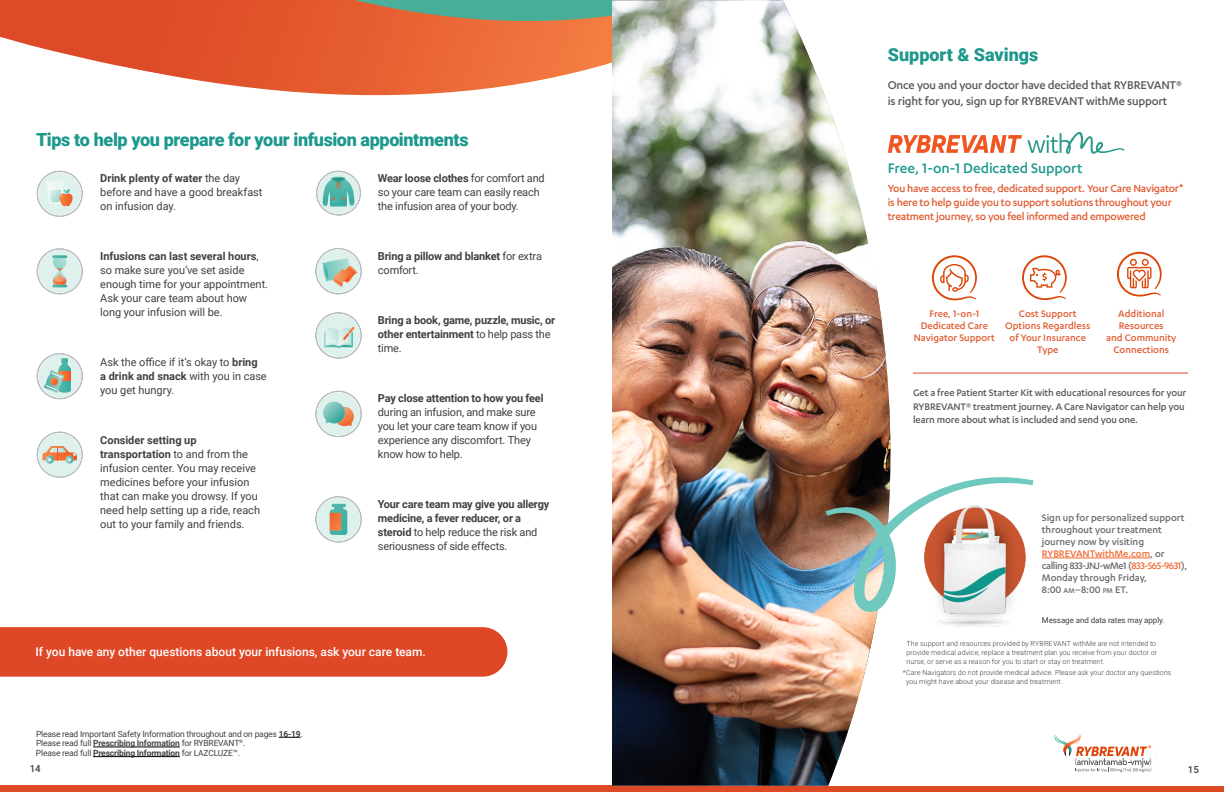
<style>
.page{position:relative;width:1224px;height:792px;background:#fff}
.page>*{position:absolute;margin:0;border:0;box-sizing:border-box;transform-origin:0 0}
.t1{font:900 18px "Roboto";letter-spacing:-.02em;color:#1d988c}
.t2{font:900 18px "Roboto";color:#1d988c}
.t3{font:500 16px "Karbon";letter-spacing:-.005em;color:#1d988c}
.t4{font:500 13px/15.6px "Karbon";letter-spacing:-.015em;color:#58595b}
.t5{font:500 12px/14.4px "Karbon";letter-spacing:-.02em;color:#e15c32}
.t6{font:500 12px "Roboto";color:#fff}
.t7{font:11px/14px "Roboto";letter-spacing:-.005em;color:#414042}
.t8{font:700 11px/14px "Roboto";letter-spacing:-.015em;color:#414042}
.t9{font:500 11px/12px "Karbon";color:#696a6d}
.t10{font:500 11px/13.2px "Karbon";letter-spacing:-.01em;color:#58595b}
.t11{font:500 11px/12px "Karbon";color:#e15c32;text-align:center}
.t12{font:500 9.7px "Roboto";color:#414042}
.t13{font:8.5px/9.7px "Roboto";letter-spacing:-.02em;color:#414042}
.t14{font:8px "Roboto";letter-spacing:-.01em;color:#414042}
.t15{font:300 7px/8.8px "Roboto";letter-spacing:.015em;color:#414042}
.s1{font-weight:700}
.s2{font-weight:400}
.s3{color:#46484a}
.s4{font-weight:700;color:#46484a}
.s5{color:#f26831}
.s6{font-size:8px}
</style>
<div class="page">
<svg style="left:279px;top:737px;width:22px;height:1px"></svg>
<hr style="left:93px;top:747px;width:87px;height:1px;background:#000">
<hr style="left:93px;top:756px;width:87px;height:1px;background:#000">
<div style="left:0;top:786px;width:1224px;height:6px;background:#de4a26"></div>
<svg style="left:73px;top:0;width:250px;height:94px"></svg>
<div style="left:38px;top:173px;width:43px;height:42px;background:#dff1ed;border-radius:50%"></div>
<div style="left:37px;top:171px;width:45px;height:45px;border:1px solid #bdbdc1;border-radius:50%"></div>
<svg style="left:0;top:0;width:73px;height:209px"></svg>
<div style="left:38px;top:250px;width:43px;height:43px;background:#dff1ed;border-radius:50%"></div>
<div style="left:37px;top:249px;width:45px;height:45px;border:1px solid #bdbdc1;border-radius:50%"></div>
<svg style="left:52px;top:255px;width:15px;height:3px"></svg>
<svg style="left:52px;top:258px;width:15px;height:29px"></svg>
<div style="left:38px;top:433px;width:43px;height:43px;background:#dff1ed;border-radius:50%"></div>
<div style="left:37px;top:432px;width:45px;height:45px;border:1px solid #bdbdc1;border-radius:50%"></div>
<svg style="left:43px;top:446px;width:34px;height:18px"></svg>
<div style="left:318px;top:172px;width:41px;height:42px;background:#dff1ed;border-radius:50%"></div>
<div style="left:316px;top:171px;width:45px;height:44px;border:1px solid #bdbdc1;border-radius:50%"></div>
<svg style="left:323px;top:0;width:289px;height:216px"></svg>
<div style="left:38px;top:355px;width:43px;height:42px;background:#dff1ed;border-radius:50%"></div>
<div style="left:37px;top:354px;width:45px;height:45px;border:1px solid #bdbdc1;border-radius:50%"></div>
<svg style="left:44px;top:358px;width:27px;height:35px"></svg>
<div style="left:317px;top:250px;width:43px;height:43px;background:#dff1ed;border-radius:50%"></div>
<div style="left:316px;top:248px;width:45px;height:46px;border:1px solid #bdbdc1;border-radius:50%"></div>
<svg style="left:323px;top:258px;width:34px;height:29px"></svg>
<div style="left:317px;top:314px;width:43px;height:43px;background:#dff1ed;border-radius:50%"></div>
<div style="left:316px;top:313px;width:45px;height:45px;border:1px solid #bdbdc1;border-radius:50%"></div>
<svg style="left:324px;top:327px;width:31px;height:21px"></svg>
<div style="left:317px;top:393px;width:43px;height:42px;background:#dff1ed;border-radius:50%"></div>
<div style="left:316px;top:391px;width:45px;height:46px;border:1px solid #bdbdc1;border-radius:50%"></div>
<svg style="left:323px;top:402px;width:31px;height:24px"></svg>
<div style="left:317px;top:498px;width:43px;height:43px;background:#dff1ed;border-radius:50%"></div>
<div style="left:316px;top:497px;width:45px;height:45px;border:1px solid #bdbdc1;border-radius:50%"></div>
<svg style="left:330px;top:504px;width:17px;height:31px"></svg>
<div style="left:0;top:627px;width:507px;height:50px;background:#de4826"></div>
<img style="left:612px;top:0;width:278px;height:786px">
<svg style="left:888px;top:132px;width:237px;height:22px"></svg>
<hr style="left:1042px;top:558px;width:108px;height:1px;background:#f26831">
<hr style="left:913px;top:373px;width:275px;height:1px;background:#de4826">
<svg style="left:1117px;top:252px;width:45px;height:45px"></svg>
<svg style="left:1022px;top:255px;width:45px;height:45px"></svg>
<svg style="left:932px;top:255px;width:45px;height:45px"></svg>
<svg style="left:1054px;top:734px;width:102px;height:38px"></svg>
<img style="left:938px;top:612px;width:72px;height:15px">
<svg style="left:826px;top:477px;width:207px;height:135px"></svg>
<h1 class="t1" style="left:36px;top:127px;width:434px">Tips to help you prepare for your infusion appointments</h1>
<p class="t7" style="left:100px;top:170px;width:164px"><span class="s1">Drink plenty of water</span> the day before and have a good breakfast on infusion day.</p>
<p class="t7" style="left:100px;top:248px;width:169px"><span class="s1">Infusions can last several hours</span>, so make sure you’ve set aside enough time for your appointment.<br>Ask your care team about how long your infusion will be.</p>
<p class="t7" style="left:100px;top:354px;width:168px">Ask the office if it’s okay to <span class="s1">bring<br>a drink and snack</span> with you in case you get hungry.</p>
<p class="t7" style="left:100px;top:432px;width:161px"><span class="s1">Consider setting up transportation</span> to and from the infusion center. You may receive medicines before your infusion that can make you drowsy. If you need help setting up a ride, reach out to your family and friends.</p>
<p class="t7" style="left:378px;top:170px;width:168px"><span class="s1">Wear loose clothes</span> for comfort and so your care team can easily reach the infusion area of your body.</p>
<p class="t8" style="left:378px;top:248px;width:166px">Bring a pillow and blanket <span class="s2">for extra comfort.</span></p>
<p class="t8" style="left:378px;top:312px;width:179px">Bring a book, game, puzzle, music, or other entertainment <span class="s2">to help pass the time.</span></p>
<p class="t8" style="left:378px;top:390px;width:167px">Pay close attention to how you feel</p>
<p class="t7" style="left:378px;top:404px;width:161px">during an infusion, and make sure you let your care team know if you experience any discomfort. They know how to help.</p>
<p class="t8" style="left:378px;top:496px;width:173px">Your care team may give you allergy medicine, a fever reducer, or a steroid <span class="s2">to help reduce the risk and seriousness of side effects.</span></p>
<p class="t6" style="left:36px;top:644px;width:392px">If you have any other questions about your infusions, ask your care team.</p>
<p class="t13" style="left:36px;top:728px;width:268px">Please read Important Safety Information throughout and on pages <span class="s1">16-19</span>.<br>Please read <span class="s3">full</span> <span class="s4">Prescribing Information</span> for RYBREVANT<sup>®</sup>.<br>Please read <span class="s3">full</span> <span class="s1">Prescribing Information</span> for LAZCLUZE™.</p>
<p class="t12" style="left:30px;top:762px;width:12px">14</p>
<h1 class="t2" style="left:888px;top:42px;width:152px">Support &amp; Savings</h1>
<p class="t4" style="left:888px;top:77px;width:296px">Once you and your doctor have decided that RYBREVANT® is right for you, sign up for RYBREVANT withMe support</p>
<h2 class="t3" style="left:888px;top:160px;width:196px">Free, 1-on-1 Dedicated Support</h2>
<p class="t5" style="left:888px;top:181px;width:297px">You have access to free, dedicated support. Your Care Navigator* is here to help guide you to support solutions throughout your treatment journey, so you feel informed and empowered</p>
<p class="t11" style="left:914px;top:308px;width:83px">Free, 1-on-1<br>Dedicated Care<br>Navigator Support</p>
<p class="t11" style="left:1005px;top:308px;width:87px">Cost Support<br>Options Regardless of Your Insurance<br>Type</p>
<p class="t11" style="left:1106px;top:308px;width:72px">Additional<br>Resources<br>and Community<br>Connections</p>
<p class="t10" style="left:913px;top:386px;width:275px">Get a free Patient Starter Kit with educational resources for your<br>RYBREVANT® treatment journey. A Care Navigator can help you learn more about what is included and send you one.</p>
<p class="t9" style="left:1042px;top:512px;width:147px">Sign up for personalized support throughout your treatment journey now by visiting<br><span class="s5">RYBREVANTwithMe.com</span>, or calling 833-JNJ-wMe1 (<span class="s5">833-565-9631</span>),<br>Monday through Friday,<br>8:00 <span class="s6">AM</span>–8:00 <span class="s6">PM</span> ET.</p>
<p class="t14" style="left:1042px;top:615px;width:124px">Message and data rates may apply.</p>
<p class="t15" style="left:906px;top:639px;width:252px">The support and resources provided by RYBREVANT withMe are not intended to provide medical advice, replace a treatment plan you receive from your doctor or nurse, or serve as a reason for you to start or stay on treatment.</p>
<p class="t15" style="left:906px;top:668px;width:267px;text-indent:-3px">*Care Navigators do not provide medical advice. Please ask your doctor any questions you might have about your disease and treatment.</p>
<p class="t12" style="left:1188px;top:762px;width:12px">15</p>
</div>
